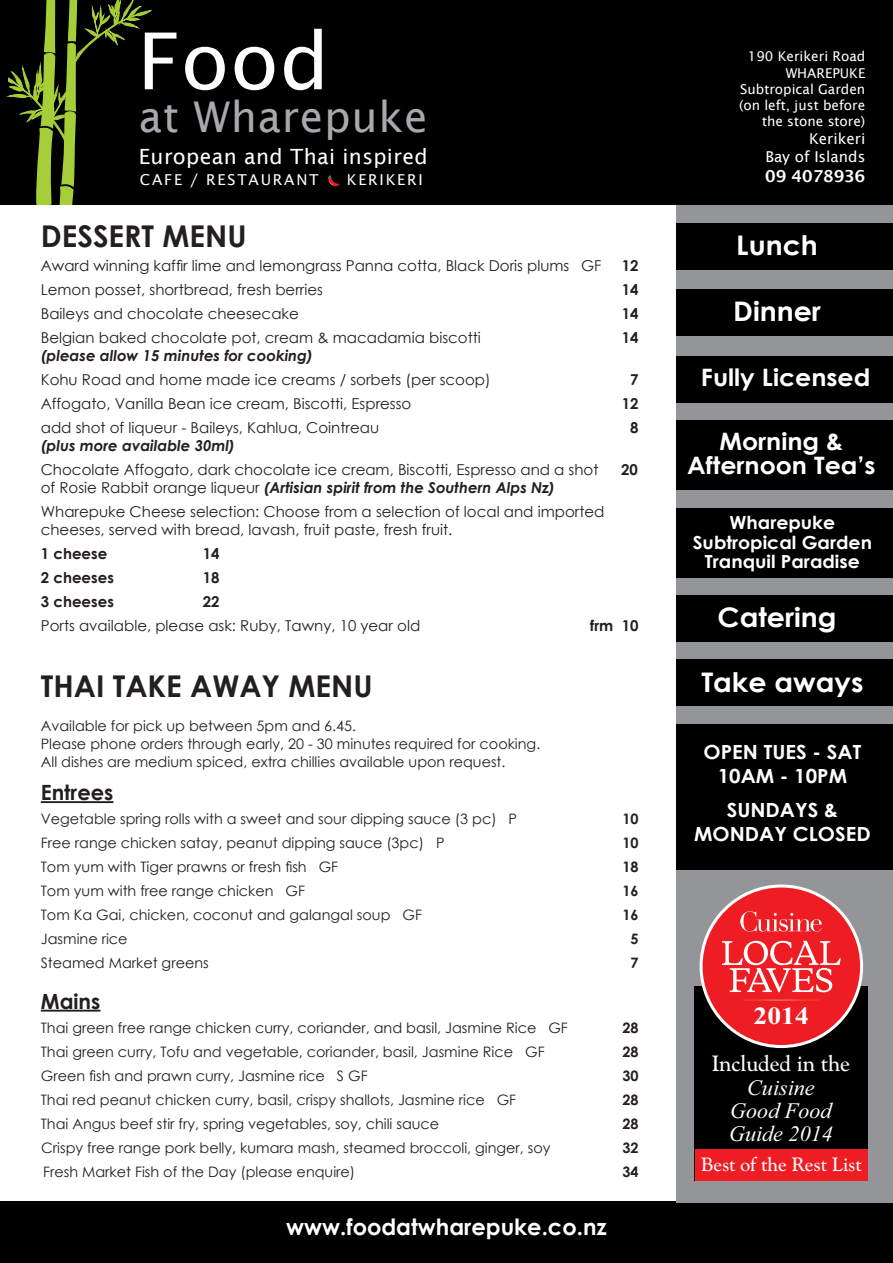
<style>
.page{position:relative;width:893px;height:1263px;background:#fff}
.page>*{position:absolute;margin:0;border:0;box-sizing:border-box;transform-origin:0 0}
.t1{font:78.45px "Lucida Sans";color:#fff}
.t2{font:42.3px "Lucida Sans";letter-spacing:.015em;color:#a8a9ad}
.t3{font:700 30px "Century Gothic";color:#231f20}
.t4{font:700 27px "Century Gothic";color:#fff;scale:1.05 1}
.t5{font:700 24.9px "Times New Roman";color:#fff;scale:1.11 1}
.t6{font:700 24px/24px "Century Gothic";color:#fff;text-align:center;scale:1.05 1}
.t7{font:700 22.5px "Century Gothic";color:#fff}
.t8{font:italic 22.05px/23.1px "Times New Roman";color:#fff;text-align:center}
.t9{font:22.05px "Goudy Catalogue BT";color:#fff}
.t10{font:21px "Lucida Sans";letter-spacing:.015em;color:#fff}
.t11{font:700 21px "Century Gothic";color:#231f20}
.t12{font:700 19.5px/23.4px "Century Gothic";color:#fff;text-align:center;scale:1.05 1}
.t13{font:19.35px "Goudy Catalogue BT";color:#fff}
.t14{font:700 18px/19.5px "Century Gothic";color:#fff;text-align:center;scale:1.05 1}
.t15{font:600 16.5px "Lucida Sans";color:#fff}
.t16{font:15px/24px "Century Gothic";color:#231f20}
.t17{font:italic 700 15px "Century Gothic";color:#231f20}
.t18{font:700 15px "Century Gothic";color:#231f20}
.t19{font:15px "Lucida Sans";letter-spacing:.12em;color:#fff}
.t20{font:15px/18px "Lucida Sans";color:#fff;text-align:right}
.t21{font:14.4px/18px "Century Gothic";color:#231f20}
.t22{font:700 14.4px "Century Gothic";color:#231f20}
.t23{font:13.5px/16.2px "Lucida Sans";color:#fff;text-align:right}
.s1{font-weight:700;font-style:italic}
</style>
<div class="page">
<hr style="left:41px;top:801px;width:72px;height:2px;background:#231f20">
<hr style="left:41px;top:1010px;width:59px;height:1px;background:#231f20">
<div style="left:0;top:1201px;width:893px;height:62px;background:#000"></div>
<div style="left:676px;top:0;width:217px;height:1202px;background:#939598"></div>
<div style="left:676px;top:223px;width:217px;height:47px;background:#000"></div>
<div style="left:0;top:0;width:893px;height:205px;background:#000"></div>
<div style="left:676px;top:289px;width:217px;height:47px;background:#000"></div>
<div style="left:676px;top:356px;width:217px;height:47px;background:#000"></div>
<div style="left:676px;top:421px;width:217px;height:69px;background:#000"></div>
<div style="left:676px;top:508px;width:217px;height:70px;background:#000"></div>
<div style="left:676px;top:595px;width:217px;height:46px;background:#000"></div>
<div style="left:676px;top:660px;width:217px;height:46px;background:#000"></div>
<div style="left:676px;top:724px;width:217px;height:146px;background:#000"></div>
<svg style="left:9px;top:0;width:142px;height:205px"></svg>
<svg style="left:328px;top:175px;width:12px;height:11px"></svg>
<div style="left:695px;top:986px;width:173px;height:194px;background:#000"></div>
<div style="left:701px;top:886px;width:161px;height:160px;background:#ee1d23;border-radius:50%"></div>
<div style="left:700px;top:884px;width:163px;height:164px;border:3px solid #fff;border-radius:50%"></div>
<svg style="left:740px;top:911px;width:82px;height:21px"></svg>
<svg style="left:722px;top:941px;width:119px;height:51px"></svg>
<img style="left:743px;top:1000px;width:76px;height:1px">
<div style="left:695px;top:1149px;width:173px;height:31px;background:#ee1d23"></div>
<h1 class="t1" style="left:137px;top:16px;width:193px">Food</h1>
<h2 class="t2" style="left:139px;top:92px;width:290px">at Wharepuke</h2>
<h3 class="t10" style="left:139px;top:144px;width:290px">European and Thai inspired</h3>
<p class="t23" style="left:739px;top:48px;width:128px">190 Kerikeri Road<br>WHAREPUKE<br>Subtropical Garden (on left, just before the stone store)</p>
<p class="t20" style="left:765px;top:130px;width:101px">Kerikeri<br>Bay of Islands</p>
<p class="t19" style="left:140px;top:171px;width:180px">CAFE / RESTAURANT</p>
<p class="t19" style="left:347px;top:171px;width:78px">KERIKERI</p>
<p class="t15" style="left:765px;top:167px;width:102px">09 4078936</p>
<h3 class="t3" style="left:41px;top:213px;width:207px">DESSERT MENU</h3>
<p class="t16" style="left:41px;top:253px;width:562px">Award winning kaffir lime and lemongrass Panna cotta, Black Doris plums GF</p>
<p class="t18" style="left:622px;top:254px;width:18px">12</p>
<p class="t16" style="left:41px;top:277px;width:284px">Lemon posset, shortbread, fresh berries</p>
<p class="t18" style="left:622px;top:278px;width:18px">14</p>
<p class="t16" style="left:41px;top:301px;width:260px">Baileys and chocolate cheesecake</p>
<p class="t18" style="left:622px;top:302px;width:18px">14</p>
<p class="t16" style="left:41px;top:325px;width:442px">Belgian baked chocolate pot, cream &amp; macadamia biscotti</p>
<p class="t18" style="left:622px;top:326px;width:18px">14</p>
<p class="t17" style="left:41px;top:344px;width:274px">(please allow 15 minutes for cooking)</p>
<p class="t16" style="left:41px;top:367px;width:451px">Kohu Road and home made ice creams / sorbets (per scoop)</p>
<p class="t18" style="left:630px;top:368px;width:10px">7</p>
<p class="t16" style="left:41px;top:391px;width:372px">Affogato, Vanilla Bean ice cream, Biscotti, Espresso</p>
<p class="t18" style="left:622px;top:392px;width:18px">12</p>
<p class="t16" style="left:41px;top:415px;width:340px">add shot of liqueur - Baileys, Kahlua, Cointreau</p>
<p class="t18" style="left:630px;top:416px;width:10px">8</p>
<p class="t17" style="left:41px;top:434px;width:196px">(plus more available 30ml)</p>
<p class="t16" style="left:41px;top:457px;width:559px">Chocolate Affogato, dark chocolate ice cream, Biscotti, Espresso and a shot</p>
<p class="t18" style="left:621px;top:458px;width:18px">20</p>
<p class="t16" style="left:41px;top:475px;width:565px">of Rosie Rabbit orange liqueur <span class="s1">(Artisian spirit from the Southern Alps Nz)<br></span>Wharepuke Cheese selection: Choose from a selection of local and imported</p>
<p class="t16" style="left:41px;top:517px;width:413px">cheeses, served with bread, lavash, fruit paste, fresh fruit.</p>
<p class="t18" style="left:41px;top:542px;width:68px">1 cheese</p>
<p class="t18" style="left:203px;top:542px;width:18px">14</p>
<p class="t18" style="left:41px;top:566px;width:75px">2 cheeses</p>
<p class="t18" style="left:203px;top:566px;width:18px">18</p>
<p class="t18" style="left:41px;top:590px;width:75px">3 cheeses</p>
<p class="t18" style="left:203px;top:590px;width:18px">22</p>
<p class="t16" style="left:41px;top:613px;width:381px">Ports available, please ask: Ruby, Tawny, 10 year old</p>
<p class="t18" style="left:590px;top:614px;width:50px">frm 10</p>
<h3 class="t3" style="left:41px;top:663px;width:333px">THAI TAKE AWAY MENU</h3>
<p class="t21" style="left:41px;top:717px;width:501px">Available for pick up between 5pm and 6.45.<br>Please phone orders through early, 20 - 30 minutes required for cooking.<br>All dishes are medium spiced, extra chillies available upon request.</p>
<h3 class="t11" style="left:41px;top:777px;width:74px">Entrees</h3>
<p class="t21" style="left:41px;top:810px;width:478px">Vegetable spring rolls with a sweet and sour dipping sauce (3 pc) P</p>
<p class="t22" style="left:622px;top:808px;width:18px">10</p>
<p class="t21" style="left:41px;top:834px;width:405px">Free range chicken satay, peanut dipping sauce (3pc) P</p>
<p class="t22" style="left:622px;top:832px;width:18px">10</p>
<p class="t21" style="left:41px;top:858px;width:299px">Tom yum with Tiger prawns or fresh fish GF</p>
<p class="t22" style="left:622px;top:856px;width:18px">18</p>
<p class="t21" style="left:41px;top:882px;width:266px">Tom yum with free range chicken GF</p>
<p class="t22" style="left:622px;top:880px;width:18px">16</p>
<p class="t21" style="left:41px;top:906px;width:383px">Tom Ka Gai, chicken, coconut and galangal soup GF</p>
<p class="t22" style="left:622px;top:904px;width:18px">16</p>
<p class="t21" style="left:41px;top:930px;width:88px">Jasmine rice</p>
<p class="t22" style="left:630px;top:928px;width:10px">5</p>
<p class="t21" style="left:41px;top:954px;width:169px">Steamed Market greens</p>
<p class="t22" style="left:630px;top:952px;width:10px">7</p>
<h3 class="t11" style="left:41px;top:985px;width:61px">Mains</h3>
<p class="t21" style="left:41px;top:1018px;width:529px">Thai green free range chicken curry, coriander, and basil, Jasmine Rice GF</p>
<p class="t22" style="left:622px;top:1016px;width:18px">28</p>
<p class="t21" style="left:41px;top:1042px;width:505px">Thai green curry, Tofu and vegetable, coriander, basil, Jasmine Rice GF</p>
<p class="t22" style="left:622px;top:1040px;width:18px">28</p>
<p class="t21" style="left:41px;top:1066px;width:328px">Green fish and prawn curry, Jasmine rice S GF</p>
<p class="t22" style="left:622px;top:1064px;width:18px">30</p>
<p class="t21" style="left:41px;top:1090px;width:477px">Thai red peanut chicken curry, basil, crispy shallots, Jasmine rice GF</p>
<p class="t22" style="left:622px;top:1088px;width:18px">28</p>
<p class="t21" style="left:41px;top:1114px;width:400px">Thai Angus beef stir fry, spring vegetables, soy, chili sauce</p>
<p class="t22" style="left:622px;top:1112px;width:18px">28</p>
<p class="t21" style="left:41px;top:1138px;width:511px">Crispy free range pork belly, kumara mash, steamed broccoli, ginger, soy</p>
<p class="t22" style="left:622px;top:1136px;width:18px">32</p>
<p class="t21" style="left:43px;top:1162px;width:314px">Fresh Market Fish of the Day (please enquire)</p>
<p class="t22" style="left:622px;top:1160px;width:18px">34</p>
<h3 class="t7" style="left:286px;top:1209px;width:322px">www.foodatwharepuke.co.nz</h3>
<h3 class="t4" style="left:736px;top:225px;width:79px">Lunch</h3>
<h3 class="t4" style="left:733px;top:291px;width:85px">Dinner</h3>
<h3 class="t6" style="left:701px;top:364px;width:163px">Fully Licensed</h3>
<h3 class="t6" style="left:687px;top:429px;width:181px">Morning &amp;<br>Afternoon Tea’s</h3>
<p class="t14" style="left:693px;top:512px;width:172px">Wharepuke<br>Subtropical Garden<br>Tranquil Paradise</p>
<h3 class="t4" style="left:718px;top:596px;width:115px">Catering</h3>
<h3 class="t4" style="left:701px;top:661px;width:156px">Take aways</h3>
<h3 class="t12" style="left:704px;top:740px;width:152px">OPEN TUES - SAT<br>10AM - 10PM</h3>
<h3 class="t12" style="left:694px;top:797px;width:170px">SUNDAYS &amp;<br>MONDAY CLOSED</h3>
<h3 class="t5" style="left:754px;top:998px;width:51px">2014</h3>
<h3 class="t9" style="left:712px;top:1050px;width:140px">Included in the</h3>
<h3 class="t8" style="left:729px;top:1075px;width:105px">Cuisine<br>Good Food<br>Guide 2014</h3>
<h3 class="t13" style="left:701px;top:1153px;width:162px">Best of the Rest List</h3>
</div>
